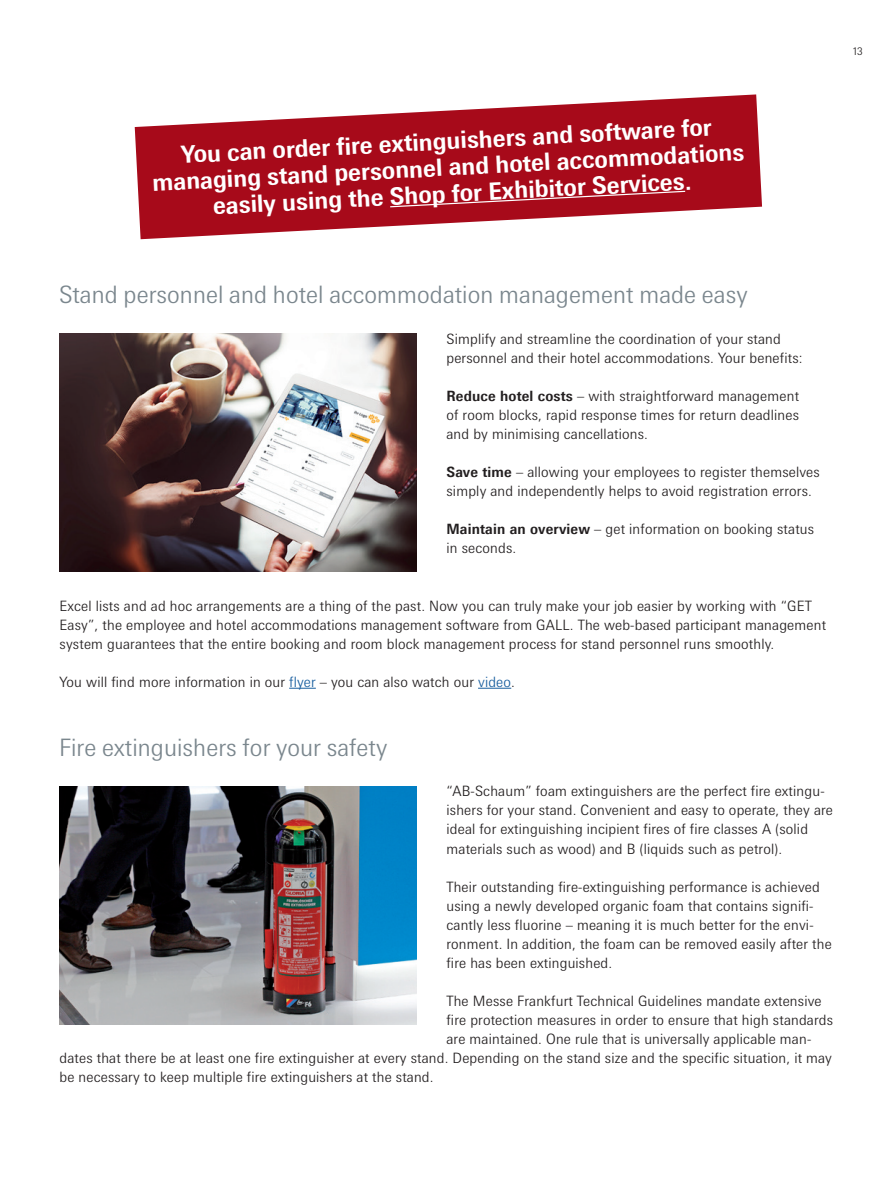
<style>
.page{position:relative;width:893px;height:1191px;background:#fff}
.page>*{position:absolute;margin:0;border:0;box-sizing:border-box;transform-origin:0 0}
.t1{font:700 24px/26.4px "Messe Univers";color:#fff;text-align:center}
.t2{font:300 24px "Messe Univers";color:#7a868d}
.t3{font:300 14.25px/19px "Messe Univers";letter-spacing:.01em;color:#231f20}
.t4{font:300 10.5px "Messe Univers";color:#231f20}
.s1{font-weight:700}
.s2{color:#175d9e}
</style>
<div class="page">
<img style="left:60px;top:333px;width:357px;height:238px">
<svg style="left:289px;top:688px;width:27px;height:1px"></svg>
<hr style="left:478px;top:688px;width:33px;height:1px;background:#175d9e">
<img style="left:60px;top:786px;width:357px;height:238px">
<svg style="left:135px;top:94px;width:627px;height:145px;fill:#a70a1a"></svg>
<svg style="left:389px;top:190px;width:297px;height:18px;background:#ac1a29"></svg>
<h1 class="t1" style="left:150px;top:143px;width:594px;rotate:-3deg">You can order fire extinguishers and software for managing stand personnel and hotel accommodations easily using the Shop for Exhibitor Services.</h1>
<p class="t4" style="left:853px;top:45px;width:11px">13</p>
<h1 class="t2" style="left:59px;top:280px;width:690px">Stand personnel and hotel accommodation management made easy</h1>
<p class="t3" style="left:446px;top:329px;width:358px">Simplify and streamline the coordination of your stand personnel and their hotel accommodations. Your benefits:</p>
<p class="t3" style="left:446px;top:386px;width:354px;text-align:justify"><span class="s1">Reduce hotel costs</span> – with straightforward management of room blocks, rapid response times for return deadlines and by minimising cancellations.</p>
<p class="t3" style="left:446px;top:462px;width:375px"><span class="s1">Save time</span> – allowing your employees to register themselves simply and independently helps to avoid registration errors.</p>
<p class="t3" style="left:446px;top:519px;width:369px"><span class="s1">Maintain an overview</span> – get information on booking status in seconds.</p>
<p class="t3" style="left:60px;top:596px;width:768px">Excel lists and ad hoc arrangements are a thing of the past. Now you can truly make your job easier by working with “GET<br>Easy”, the employee and hotel accommodations management software from GALL. The web-based participant management system guarantees that the entire booking and room block management process for stand personnel runs smoothly.</p>
<p class="t3" style="left:60px;top:672px;width:457px">You will find more information in our <span class="s2">flyer</span> – you can also watch our <span class="s2">video</span>.</p>
<h1 class="t2" style="left:59px;top:732px;width:330px">Fire extinguishers for your safety</h1>
<p class="t3" style="left:446px;top:781px;width:388px">“AB-Schaum” foam extinguishers are the perfect fire extingu&shy;ishers for your stand. Convenient and easy to operate, they are ideal for extinguishing incipient fires of fire classes A (solid materials such as wood) and B (liquids such as petrol).</p>
<p class="t3" style="left:446px;top:877px;width:387px">Their outstanding fire-extinguishing performance is achieved using a newly developed organic foam that contains signifi&shy;cantly less fluorine – meaning it is much better for the envi&shy;ronment. In addition, the foam can be removed easily after the fire has been extinguished.</p>
<p class="t3" style="left:446px;top:991px;width:377px">The Messe Frankfurt Technical Guidelines mandate extensive</p>
<p class="t3" style="left:446px;top:1010px;width:388px">fire protection measures in order to ensure that high standards</p>
<p class="t3" style="left:446px;top:1029px;width:366px">are maintained. One rule that is universally applicable man-</p>
<p class="t3" style="left:60px;top:1048px;width:774px">dates that there be at least one fire extinguisher at every stand. Depending on the stand size and the specific situation, it may</p>
<p class="t3" style="left:60px;top:1067px;width:376px">be necessary to keep multiple fire extinguishers at the stand.</p>
</div>
